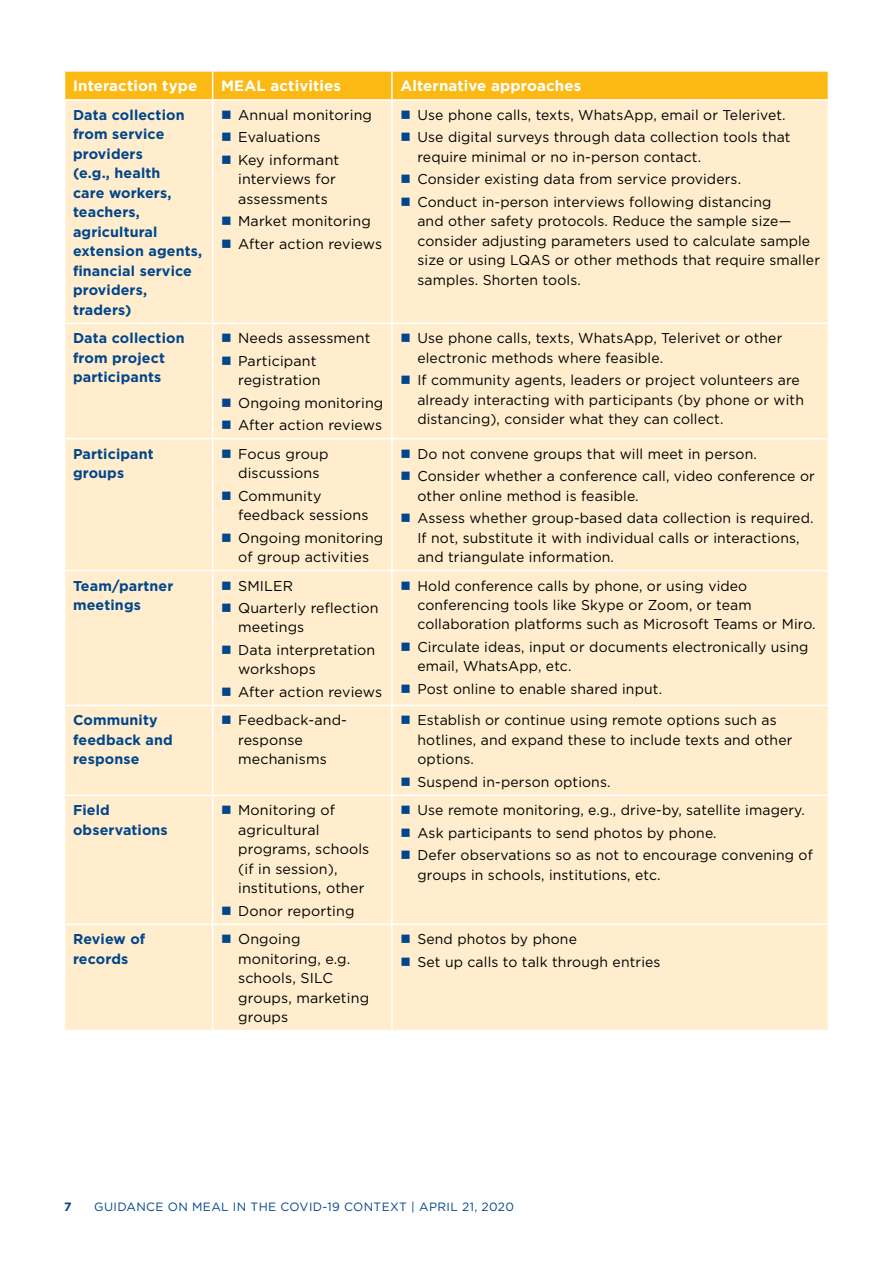
<style>
.page{position:relative;width:893px;height:1263px;background:#fff}
.page>*{position:absolute;margin:0;border:0;box-sizing:border-box;transform-origin:0 0}
.t1{font:700 15px "Gotham";letter-spacing:.01em;color:#fff}
.t2{font:14.25px/19.5px "Gotham";letter-spacing:.01em;color:#000}
.t3{font:700 14.25px/19.5px "Gotham";letter-spacing:.01em;color:#00468b}
.t4{font:12px "Gotham";letter-spacing:.03em;color:#00468b}
.t5{font:700 12px "Gotham";color:#00468b}
</style>
<div class="page">
<div style="left:65px;top:101px;width:763px;height:929px;background:#ffedce"></div>
<div style="left:64px;top:71px;width:765px;height:28px;background:#fdb913"></div>
<hr style="left:212px;top:101px;width:1px;height:222px;background:#fff">
<hr style="left:391px;top:101px;width:2px;height:222px;background:#fff">
<hr style="left:64px;top:323px;width:149px;height:1px;background:#fff">
<hr style="left:213px;top:323px;width:179px;height:1px;background:#fff">
<hr style="left:212px;top:324px;width:1px;height:114px;background:#fff">
<hr style="left:392px;top:323px;width:437px;height:1px;background:#fff">
<hr style="left:391px;top:324px;width:2px;height:114px;background:#fff">
<hr style="left:64px;top:438px;width:149px;height:1px;background:#fff">
<hr style="left:213px;top:438px;width:179px;height:1px;background:#fff">
<hr style="left:212px;top:439px;width:1px;height:131px;background:#fff">
<hr style="left:392px;top:438px;width:437px;height:1px;background:#fff">
<hr style="left:391px;top:439px;width:2px;height:131px;background:#fff">
<hr style="left:64px;top:570px;width:149px;height:1px;background:#fff">
<hr style="left:213px;top:570px;width:179px;height:1px;background:#fff">
<hr style="left:212px;top:571px;width:1px;height:134px;background:#fff">
<hr style="left:392px;top:570px;width:437px;height:1px;background:#fff">
<hr style="left:391px;top:571px;width:2px;height:134px;background:#fff">
<hr style="left:64px;top:705px;width:149px;height:1px;background:#fff">
<hr style="left:213px;top:705px;width:179px;height:1px;background:#fff">
<hr style="left:212px;top:706px;width:1px;height:88px;background:#fff">
<hr style="left:392px;top:705px;width:437px;height:1px;background:#fff">
<hr style="left:391px;top:706px;width:2px;height:88px;background:#fff">
<hr style="left:64px;top:794px;width:149px;height:2px;background:#fff">
<hr style="left:213px;top:794px;width:179px;height:2px;background:#fff">
<hr style="left:212px;top:796px;width:1px;height:127px;background:#fff">
<hr style="left:392px;top:794px;width:437px;height:2px;background:#fff">
<hr style="left:391px;top:796px;width:2px;height:127px;background:#fff">
<hr style="left:64px;top:923px;width:149px;height:2px;background:#fff">
<hr style="left:213px;top:923px;width:179px;height:2px;background:#fff">
<hr style="left:212px;top:925px;width:1px;height:105px;background:#fff">
<hr style="left:392px;top:923px;width:437px;height:2px;background:#fff">
<hr style="left:391px;top:925px;width:2px;height:105px;background:#fff">
<svg style="left:222px;top:110px;width:9px;height:9px"></svg>
<svg style="left:222px;top:133px;width:9px;height:8px"></svg>
<svg style="left:222px;top:155px;width:9px;height:9px"></svg>
<svg style="left:222px;top:217px;width:9px;height:8px"></svg>
<svg style="left:222px;top:239px;width:9px;height:9px"></svg>
<svg style="left:402px;top:110px;width:8px;height:9px"></svg>
<svg style="left:402px;top:133px;width:8px;height:8px"></svg>
<svg style="left:402px;top:175px;width:8px;height:8px"></svg>
<svg style="left:402px;top:197px;width:8px;height:9px"></svg>
<svg style="left:222px;top:334px;width:9px;height:8px"></svg>
<svg style="left:222px;top:356px;width:9px;height:9px"></svg>
<svg style="left:222px;top:398px;width:9px;height:9px"></svg>
<svg style="left:222px;top:421px;width:9px;height:8px"></svg>
<svg style="left:402px;top:334px;width:8px;height:8px"></svg>
<svg style="left:402px;top:376px;width:8px;height:8px"></svg>
<svg style="left:222px;top:449px;width:9px;height:9px"></svg>
<svg style="left:222px;top:491px;width:9px;height:9px"></svg>
<svg style="left:222px;top:533px;width:9px;height:8px"></svg>
<svg style="left:402px;top:449px;width:8px;height:9px"></svg>
<svg style="left:402px;top:472px;width:8px;height:8px"></svg>
<svg style="left:402px;top:514px;width:8px;height:8px"></svg>
<svg style="left:222px;top:581px;width:9px;height:8px"></svg>
<svg style="left:222px;top:603px;width:9px;height:9px"></svg>
<svg style="left:222px;top:645px;width:9px;height:9px"></svg>
<svg style="left:222px;top:687px;width:9px;height:9px"></svg>
<svg style="left:402px;top:581px;width:8px;height:8px"></svg>
<svg style="left:402px;top:642px;width:8px;height:9px"></svg>
<svg style="left:402px;top:684px;width:8px;height:9px"></svg>
<svg style="left:222px;top:716px;width:9px;height:8px"></svg>
<svg style="left:402px;top:716px;width:8px;height:8px"></svg>
<svg style="left:402px;top:777px;width:8px;height:9px"></svg>
<svg style="left:222px;top:806px;width:9px;height:8px"></svg>
<svg style="left:222px;top:906px;width:9px;height:9px"></svg>
<svg style="left:402px;top:806px;width:8px;height:8px"></svg>
<svg style="left:402px;top:828px;width:8px;height:9px"></svg>
<svg style="left:402px;top:851px;width:8px;height:8px"></svg>
<svg style="left:222px;top:935px;width:9px;height:8px"></svg>
<svg style="left:402px;top:935px;width:8px;height:8px"></svg>
<svg style="left:402px;top:957px;width:8px;height:8px"></svg>
<p class="t1" style="left:73px;top:76px;width:126px">Interaction type</p>
<p class="t1" style="left:221px;top:76px;width:122px">MEAL activities</p>
<p class="t1" style="left:400px;top:76px;width:182px">Alternative approaches</p>
<p class="t3" style="left:73px;top:105px;width:131px">Data collection from service providers<br>(e.g., health<br>care workers, teachers, agricultural extension agents, financial service providers, traders)</p>
<p class="t2" style="left:238px;top:103px;width:135px;line-height:22.5px">Annual monitoring<br>Evaluations<br>Key informant</p>
<p class="t2" style="left:417px;top:103px;width:375px;line-height:22.5px">Use phone calls, texts, WhatsApp, email or Telerivet.<br>Use digital surveys through data collection tools that</p>
<p class="t2" style="left:417px;top:145px;width:355px;line-height:22.5px">require minimal or no in‑person contact.<br>Consider existing data from service providers.<br>Conduct in‑person interviews following distancing</p>
<p class="t2" style="left:417px;top:211px;width:404px">and other safety protocols. Reduce the sample size— consider adjusting parameters used to calculate sample size or using LQAS or other methods that require smaller samples. Shorten tools.</p>
<p class="t2" style="left:238px;top:169px;width:99px">interviews for assessments</p>
<p class="t2" style="left:238px;top:210px;width:145px;line-height:22.5px">Market monitoring<br>After action reviews</p>
<p class="t3" style="left:73px;top:328px;width:113px">Data collection from project participants</p>
<p class="t2" style="left:238px;top:327px;width:134px;line-height:22.5px">Needs assessment<br>Participant</p>
<p class="t2" style="left:238px;top:369px;width:147px;line-height:22.5px">registration<br>Ongoing monitoring<br>After action reviews</p>
<p class="t3" style="left:73px;top:444px;width:82px">Participant groups</p>
<p class="t2" style="left:238px;top:443px;width:92px">Focus group discussions</p>
<p class="t2" style="left:238px;top:485px;width:132px">Community feedback sessions</p>
<p class="t2" style="left:238px;top:527px;width:147px">Ongoing monitoring of group activities</p>
<p class="t3" style="left:73px;top:576px;width:102px">Team/partner meetings</p>
<p class="t2" style="left:238px;top:574px;width:142px;line-height:22.5px">SMILER<br>Quarterly reflection</p>
<p class="t2" style="left:238px;top:616px;width:139px;line-height:22.5px">meetings<br>Data interpretation</p>
<p class="t2" style="left:238px;top:658px;width:145px;line-height:22.5px">workshops<br>After action reviews</p>
<p class="t2" style="left:417px;top:328px;width:366px">Use phone calls, texts, WhatsApp, Telerivet or other electronic methods where feasible.</p>
<p class="t2" style="left:417px;top:370px;width:388px">If community agents, leaders or project volunteers are already interacting with participants (by phone or with distancing), consider what they can collect.</p>
<p class="t2" style="left:417px;top:442px;width:399px;line-height:22.5px">Do not convene groups that will meet in person.<br>Consider whether a conference call, video conference or</p>
<p class="t2" style="left:417px;top:484px;width:398px;line-height:22.5px">other online method is feasible.<br>Assess whether group‑based data collection is required.</p>
<p class="t2" style="left:417px;top:527px;width:384px">If not, substitute it with individual calls or interactions, and triangulate information.</p>
<p class="t2" style="left:417px;top:575px;width:400px">Hold conference calls by phone, or using video conferencing tools like Skype or Zoom, or team collaboration platforms such as Microsoft Teams or Miro.</p>
<p class="t2" style="left:417px;top:637px;width:393px">Circulate ideas, input or documents electronically using email, WhatsApp, etc.</p>
<p class="t2" style="left:417px;top:679px;width:246px">Post online to enable shared input.</p>
<p class="t3" style="left:73px;top:710px;width:101px">Community feedback and response</p>
<p class="t2" style="left:238px;top:710px;width:109px">Feedback‑and&shy;response mechanisms</p>
<p class="t2" style="left:417px;top:710px;width:376px">Establish or continue using remote options such as hotlines, and expand these to include texts and other options.</p>
<p class="t2" style="left:417px;top:772px;width:195px">Suspend in‑person options.</p>
<p class="t3" style="left:73px;top:800px;width:96px">Field observations</p>
<p class="t2" style="left:238px;top:800px;width:133px">Monitoring of agricultural programs, schools (if in session), institutions, other</p>
<p class="t2" style="left:238px;top:900px;width:118px">Donor reporting</p>
<p class="t2" style="left:417px;top:799px;width:397px;line-height:22.5px">Use remote monitoring, e.g., drive‑by, satellite imagery.<br>Ask participants to send photos by phone.<br>Defer observations so as not to encourage convening of</p>
<p class="t2" style="left:417px;top:864px;width:245px">groups in schools, institutions, etc.</p>
<p class="t3" style="left:73px;top:929px;width:74px">Review of records</p>
<p class="t2" style="left:238px;top:929px;width:133px">Ongoing monitoring, e.g. schools, SILC groups, marketing groups</p>
<p class="t2" style="left:417px;top:927px;width:245px;line-height:22.5px">Send photos by phone<br>Set up calls to talk through entries</p>
<p class="t5" style="left:64px;top:1199px;width:9px">7</p>
<p class="t4" style="left:94px;top:1199px;width:421px">GUIDANCE ON MEAL IN THE COVID-19 CONTEXT | APRIL 21, 2020</p>
</div>
